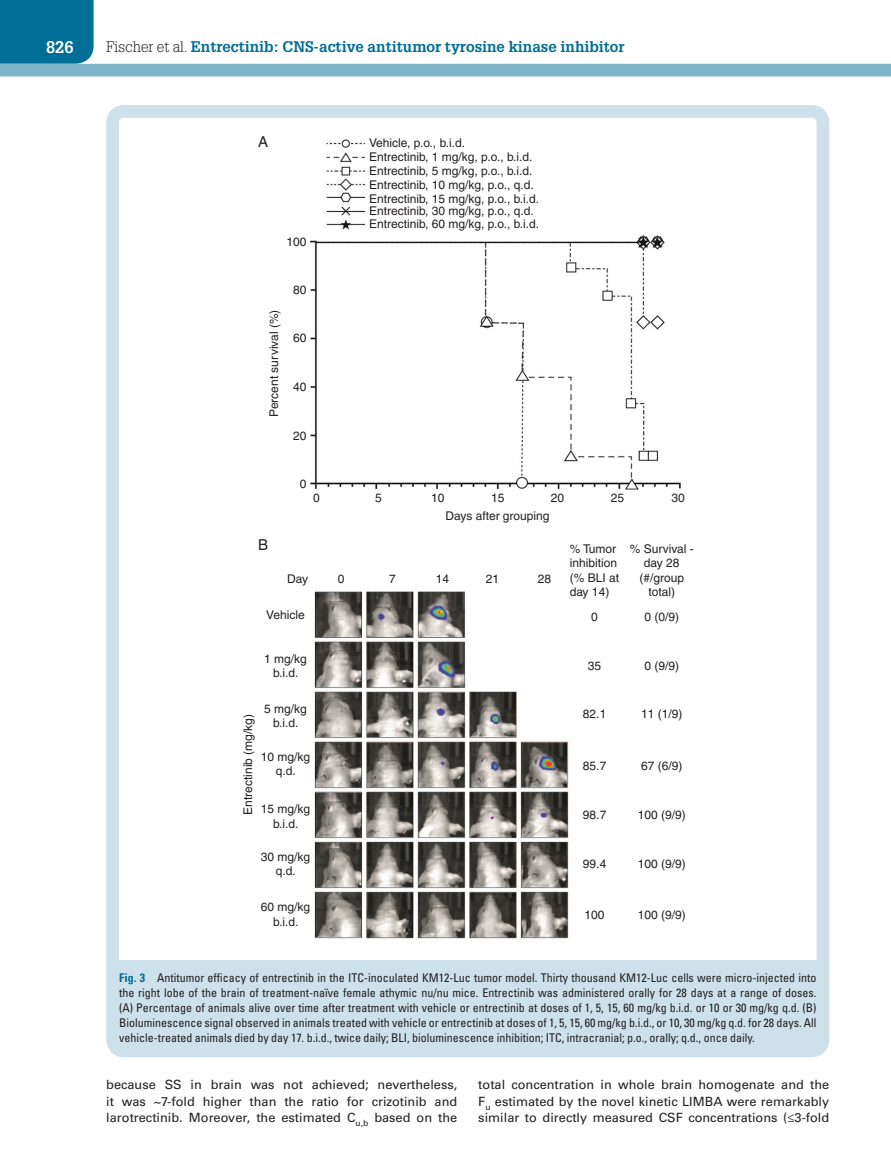
<style>
.page{position:relative;width:891px;height:1175px;background:#fff}
.page>*{position:absolute;margin:0;border:0;box-sizing:border-box;transform-origin:0 0}
.t1{font:700 16.5px "Glypha LT Std";color:#fff}
.t2{font:700 15px "Glypha LT Std";color:#006e96}
.t3{font:15px "Helvetica";color:#231f20}
.t4{font:12.75px/16.5px "Univers LT Std";color:#231f20;text-align:justify}
.t5{font:condensed 12px/15px "Univers LT Std";color:#231f20;text-align:justify}
.t6{font:12px/14.4px "Helvetica";color:#231f20;text-align:center}
.s1{font-weight:300;color:#231f20}
.s2{font-weight:700;color:#006e96}
</style>
<div class="page">
<div style="left:0;top:0;width:94px;height:64px;background:#006e96"></div>
<div style="left:0;top:64px;width:891px;height:12px;background:#7fb4ca"></div>
<div style="left:110px;top:960px;width:716px;height:89px;background:#cee0ea"></div>
<img style="left:309px;top:139px;width:372px;height:351px">
<img style="left:314px;top:591px;width:255px;height:349px">
<div style="left:106px;top:105px;width:723px;height:952px;border:13px solid #cee0ea;border-radius:12px"></div>
<h1 class="t1" style="left:46px;top:37px;width:29px">826</h1>
<p class="t2" style="left:106px;top:37px;width:520px"><span class="s1">Fischer et al.</span> Entrectinib: CNS-active antitumor tyrosine kinase inhibitor</p>
<p class="t3" style="left:258px;top:133px;width:12px">A</p>
<p class="t6" style="left:369px;top:136px;width:98px">Vehicle, p.o., b.i.d.</p>
<p class="t6" style="left:287px;top:235px;width:22px">100</p>
<p class="t6" style="left:293px;top:282px;width:15px">80</p>
<p class="t6" style="left:293px;top:331px;width:15px">60</p>
<p class="t6" style="left:267px;top:416px;width:108px;rotate:-90deg">Percent survival (%)</p>
<p class="t6" style="left:293px;top:380px;width:15px">40</p>
<p class="t6" style="left:293px;top:428px;width:15px">20</p>
<p class="t6" style="left:300px;top:476px;width:8px">0</p>
<p class="t6" style="left:369px;top:150px;width:172px;line-height:13.8px;text-align:left">Entrectinib, 1 mg/kg, p.o., b.i.d.<br>Entrectinib, 5 mg/kg, p.o., b.i.d.<br>Entrectinib, 10 mg/kg, p.o., q.d.<br>Entrectinib, 15 mg/kg, p.o., b.i.d.</p>
<p class="t6" style="left:369px;top:204px;width:172px;line-height:13.4px;text-align:left">Entrectinib, 30 mg/kg, p.o., q.d.<br>Entrectinib, 60 mg/kg, p.o., b.i.d.</p>
<p class="t6" style="left:313px;top:490px;width:8px">0</p>
<p class="t6" style="left:375px;top:490px;width:8px">5</p>
<p class="t6" style="left:431px;top:490px;width:15px">10</p>
<p class="t6" style="left:445px;top:488px;width:106px;line-height:18.5px">15<br>Days after grouping</p>
<p class="t6" style="left:551px;top:490px;width:15px">20</p>
<p class="t6" style="left:611px;top:490px;width:15px">25</p>
<p class="t6" style="left:671px;top:490px;width:15px">30</p>
<p class="t3" style="left:258px;top:536px;width:12px">B</p>
<p class="t6" style="left:287px;top:572px;width:22px">Day</p>
<p class="t6" style="left:266px;top:607px;width:40px">Vehicle</p>
<p class="t6" style="left:264px;top:651px;width:44px">1 mg/kg b.i.d.</p>
<p class="t6" style="left:264px;top:701px;width:44px">5 mg/kg b.i.d.</p>
<p class="t6" style="left:241px;top:814px;width:102px;rotate:-90deg">Entrectinib (mg/kg)</p>
<p class="t6" style="left:261px;top:749px;width:51px">10 mg/kg q.d.</p>
<p class="t6" style="left:261px;top:802px;width:51px">15 mg/kg b.i.d.</p>
<p class="t6" style="left:261px;top:849px;width:51px">30 mg/kg q.d.</p>
<p class="t6" style="left:261px;top:900px;width:51px">60 mg/kg b.i.d.</p>
<p class="t6" style="left:338px;top:572px;width:8px">0</p>
<p class="t6" style="left:389px;top:572px;width:8px">7</p>
<p class="t6" style="left:436px;top:572px;width:15px">14</p>
<p class="t6" style="left:486px;top:572px;width:15px">21</p>
<p class="t6" style="left:538px;top:572px;width:15px">28</p>
<p class="t6" style="left:570px;top:541px;width:51px;text-align:left">% Tumor inhibition (% BLI at day 14)</p>
<p class="t6" style="left:630px;top:541px;width:66px">% Survival - day 28 (#/group total)</p>
<p class="t6" style="left:591px;top:609px;width:8px">0</p>
<p class="t6" style="left:644px;top:609px;width:36px">0 (0/9)</p>
<p class="t6" style="left:644px;top:658px;width:36px">0 (9/9)</p>
<p class="t6" style="left:641px;top:706px;width:43px">11 (1/9)</p>
<p class="t6" style="left:588px;top:658px;width:15px">35</p>
<p class="t6" style="left:583px;top:706px;width:25px">82.1</p>
<p class="t6" style="left:583px;top:758px;width:25px">85.7</p>
<p class="t6" style="left:583px;top:807px;width:25px">98.7</p>
<p class="t6" style="left:583px;top:856px;width:25px">99.4</p>
<p class="t6" style="left:585px;top:907px;width:22px">100</p>
<p class="t6" style="left:641px;top:758px;width:43px">67 (6/9)</p>
<p class="t6" style="left:638px;top:807px;width:50px">100 (9/9)</p>
<p class="t6" style="left:638px;top:856px;width:50px">100 (9/9)</p>
<p class="t6" style="left:638px;top:907px;width:50px">100 (9/9)</p>
<p class="t5" style="left:119px;top:969px;width:699px"><span class="s2">Fig. 3</span> Antitumor efficacy of entrectinib in the ITC-inoculated KM12-Luc tumor model. Thirty thousand KM12-Luc cells were micro-injected into the right lobe of the brain of treatment-naïve female athymic nu/nu mice. Entrectinib was administered orally for 28 days at a range of doses. (A) Percentage of animals alive over time after treatment with vehicle or entrectinib at doses of 1, 5, 15, 60 mg/kg b.i.d. or 10 or 30 mg/kg q.d. (B)<br>Bioluminescence signal observed in animals treated with vehicle or entrectinib at doses of 1, 5, 15, 60 mg/kg b.i.d., or 10, 30 mg/kg q.d. for 28 days. All vehicle-treated animals died by day 17. b.i.d., twice daily; BLI, bioluminescence inhibition; ITC, intracranial; p.o., orally; q.d., once daily.</p>
<p class="t4" style="left:106px;top:1076px;width:353px">because SS in brain was not achieved; nevertheless, it was ~7-fold higher than the ratio for crizotinib and larotrectinib. Moreover, the estimated C<sub>u,b</sub> based on the</p>
<p class="t4" style="left:478px;top:1076px;width:352px">total concentration in whole brain homogenate and the F<sub>u</sub> estimated by the novel kinetic LIMBA were remarkably similar to directly measured CSF concentrations (≤3-fold</p>
</div>
